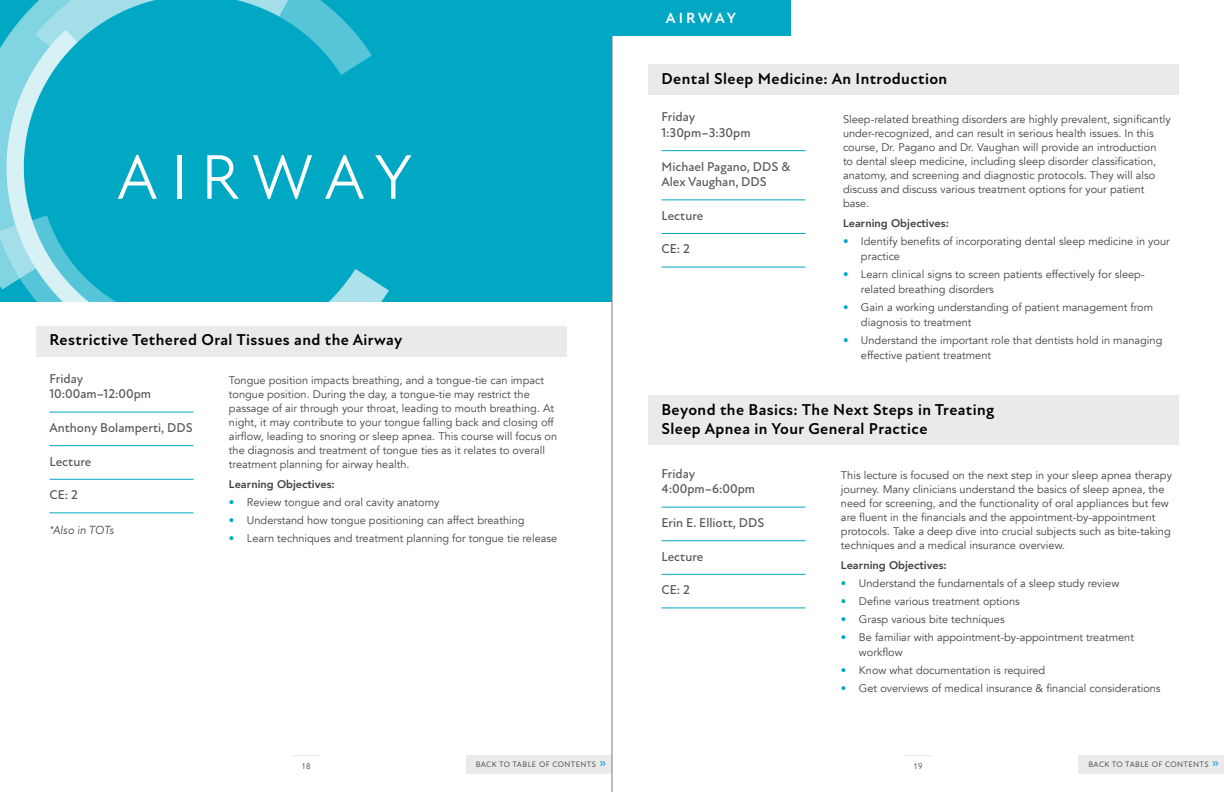
<style>
.page{position:relative;width:1224px;height:792px;background:#fff}
.page>*{position:absolute;margin:0;border:0;box-sizing:border-box;transform-origin:0 0}
.t1{font:64px "New Atten";letter-spacing:.2em;color:#fff}
.t2{font:700 16px/19.2px "New Atten";letter-spacing:.025em;color:#000}
.t3{font:700 15px "New Atten";letter-spacing:.19em;color:#fff}
.t4{font:500 13px/15.6px "New Atten";color:#565659}
.t5{font:italic 12px "New Atten";color:#414042}
.t6{font:11px/14px "Avenir";color:#414042}
.t7{font:800 11px "Avenir";color:#414042}
.t8{font:8px "New Atten";letter-spacing:.05em;color:#414042}
.t9{font:8px "Avenir";color:#414042}
.s1{color:#00a8c4}
.s2{font-size:14px;color:#009ddc}
</style>
<div class="page">
<hr style="left:291px;top:755px;width:30px;height:1px;background:#ebeaea">
<div style="left:1079px;top:755px;width:145px;height:19px;background:#ebeaea"></div>
<div style="left:466px;top:755px;width:145px;height:19px;background:#ebeaea"></div>
<hr style="left:903px;top:755px;width:30px;height:1px;background:#ebeaea">
<hr style="left:612px;top:0;width:1px;height:792px;background:#7b7c7f">
<div style="left:0;top:0;width:612px;height:302px;background:#00a8c4"></div>
<hr style="left:50px;top:412px;width:144px;height:1px;background:#00a8c4">
<hr style="left:50px;top:445px;width:144px;height:1px;background:#00a8c4">
<hr style="left:50px;top:479px;width:144px;height:1px;background:#00a8c4">
<hr style="left:50px;top:513px;width:144px;height:1px;background:#00a8c4">
<div style="left:36px;top:326px;width:531px;height:31px;background:#ebeaea"></div>
<img style="left:0;top:0;width:388px;height:302px">
<hr style="left:662px;top:150px;width:144px;height:1px;background:#00a8c4">
<hr style="left:662px;top:200px;width:144px;height:1px;background:#00a8c4">
<hr style="left:662px;top:233px;width:144px;height:1px;background:#00a8c4">
<hr style="left:662px;top:267px;width:144px;height:1px;background:#00a8c4">
<div style="left:648px;top:65px;width:531px;height:30px;background:#ebeaea"></div>
<div style="left:612px;top:0;width:178px;height:36px;background:#00a8c4"></div>
<div style="left:648px;top:395px;width:531px;height:50px;background:#ebeaea"></div>
<hr style="left:662px;top:507px;width:144px;height:1px;background:#00a8c4">
<hr style="left:662px;top:540px;width:144px;height:1px;background:#00a8c4">
<hr style="left:662px;top:574px;width:144px;height:1px;background:#00a8c4">
<hr style="left:662px;top:608px;width:144px;height:1px;background:#00a8c4">
<h1 class="t1" style="left:117px;top:140px;width:297px">AIRWAY</h1>
<h2 class="t2" style="left:50px;top:331px;width:354px">Restrictive Tethered Oral Tissues and the Airway</h2>
<p class="t6" style="left:229px;top:373px;width:330px">Tongue position impacts breathing, and a tongue-tie can impact tongue position. During the day, a tongue-tie may restrict the passage of air through your throat, leading to mouth breathing. At night, it may contribute to your tongue falling back and closing off airflow, leading to snoring or sleep apnea. This course will focus on the diagnosis and treatment of tongue ties as it relates to overall treatment planning for airway health.</p>
<p class="t7" style="left:229px;top:474px;width:107px">Learning Objectives:</p>
<p class="t6" style="left:229px;top:495px;width:212px"><span class="s1">•</span> Review tongue and oral cavity anatomy</p>
<p class="t6" style="left:229px;top:513px;width:297px"><span class="s1">•</span> Understand how tongue positioning can affect breathing</p>
<p class="t6" style="left:229px;top:532px;width:330px"><span class="s1">•</span> Learn techniques and treatment planning for tongue tie release</p>
<p class="t4" style="left:50px;top:371px;width:103px">Friday<br>10:00am–12:00pm</p>
<p class="t4" style="left:50px;top:420px;width:145px">Anthony Bolamperti, DDS</p>
<p class="t4" style="left:50px;top:454px;width:43px">Lecture</p>
<p class="t4" style="left:50px;top:487px;width:30px">CE: 2</p>
<p class="t5" style="left:50px;top:522px;width:66px">*Also in TOTs</p>
<h3 class="t3" style="left:666px;top:9px;width:72px">AIRWAY</h3>
<h2 class="t2" style="left:662px;top:69px;width:287px">Dental Sleep Medicine: An Introduction</h2>
<p class="t6" style="left:843px;top:112px;width:329px">Sleep-related breathing disorders are highly prevalent, significantly under-recognized, and can result in serious health issues. In this course, Dr. Pagano and Dr. Vaughan will provide an introduction<br>to dental sleep medicine, including sleep disorder classification, anatomy, and screening and diagnostic protocols. They will also discuss and discuss various treatment options for your patient base.</p>
<p class="t7" style="left:843px;top:213px;width:107px">Learning Objectives:</p>
<p class="t6" style="left:861px;top:234px;width:310px;line-height:15px;text-indent:-18px"><span class="s1">•</span> Identify benefits of incorporating dental sleep medicine in your practice</p>
<p class="t6" style="left:861px;top:267px;width:285px;line-height:15px;text-indent:-18px"><span class="s1">•</span> Learn clinical signs to screen patients effectively for sleep&shy;related breathing disorders</p>
<p class="t6" style="left:861px;top:300px;width:294px;line-height:15px;text-indent:-18px"><span class="s1">•</span> Gain a working understanding of patient management from diagnosis to treatment</p>
<p class="t6" style="left:861px;top:333px;width:303px;line-height:15px;text-indent:-18px"><span class="s1">•</span> Understand the important role that dentists hold in managing effective patient treatment</p>
<p class="t4" style="left:662px;top:109px;width:91px">Friday<br>1:30pm–3:30pm</p>
<p class="t4" style="left:662px;top:159px;width:130px">Michael Pagano, DDS &amp;<br>Alex Vaughan, DDS</p>
<p class="t4" style="left:662px;top:208px;width:43px">Lecture</p>
<p class="t4" style="left:662px;top:241px;width:30px">CE: 2</p>
<h2 class="t2" style="left:662px;top:400px;width:334px">Beyond the Basics: The Next Steps in Treating<br>Sleep Apnea in Your General Practice</h2>
<p class="t4" style="left:662px;top:466px;width:95px">Friday<br>4:00pm–6:00pm</p>
<p class="t4" style="left:662px;top:515px;width:104px">Erin E. Elliott, DDS</p>
<p class="t4" style="left:662px;top:549px;width:43px">Lecture</p>
<p class="t4" style="left:662px;top:582px;width:30px">CE: 2</p>
<p class="t6" style="left:841px;top:468px;width:333px">This lecture is focused on the next step in your sleep apnea therapy journey. Many clinicians understand the basics of sleep apnea, the need for screening, and the functionality of oral appliances but few are fluent in the financials and the appointment-by-appointment protocols. Take a deep dive into crucial subjects such as bite-taking techniques and a medical insurance overview.</p>
<p class="t7" style="left:841px;top:555px;width:107px">Learning Objectives:</p>
<p class="t6" style="left:841px;top:576px;width:280px"><span class="s1">•</span> Understand the fundamentals of a sleep study review</p>
<p class="t6" style="left:841px;top:595px;width:180px"><span class="s1">•</span> Define various treatment options</p>
<p class="t6" style="left:841px;top:613px;width:165px"><span class="s1">•</span> Grasp various bite techniques</p>
<p class="t6" style="left:859px;top:630px;width:277px;line-height:15px;text-indent:-18px"><span class="s1">•</span> Be familiar with appointment-by-appointment treatment workflow</p>
<p class="t6" style="left:841px;top:664px;width:206px"><span class="s1">•</span> Know what documentation is required</p>
<p class="t6" style="left:841px;top:682px;width:321px"><span class="s1">•</span> Get overviews of medical insurance &amp; financial considerations</p>
<p class="t9" style="left:302px;top:761px;width:10px">18</p>
<p class="t8" style="left:476px;top:760px;width:132px">BACK TO TABLE OF CONTENTS <span class="s2">»</span></p>
<p class="t9" style="left:914px;top:761px;width:10px">19</p>
<p class="t8" style="left:1088px;top:760px;width:132px">BACK TO TABLE OF CONTENTS <span class="s2">»</span></p>
</div>
